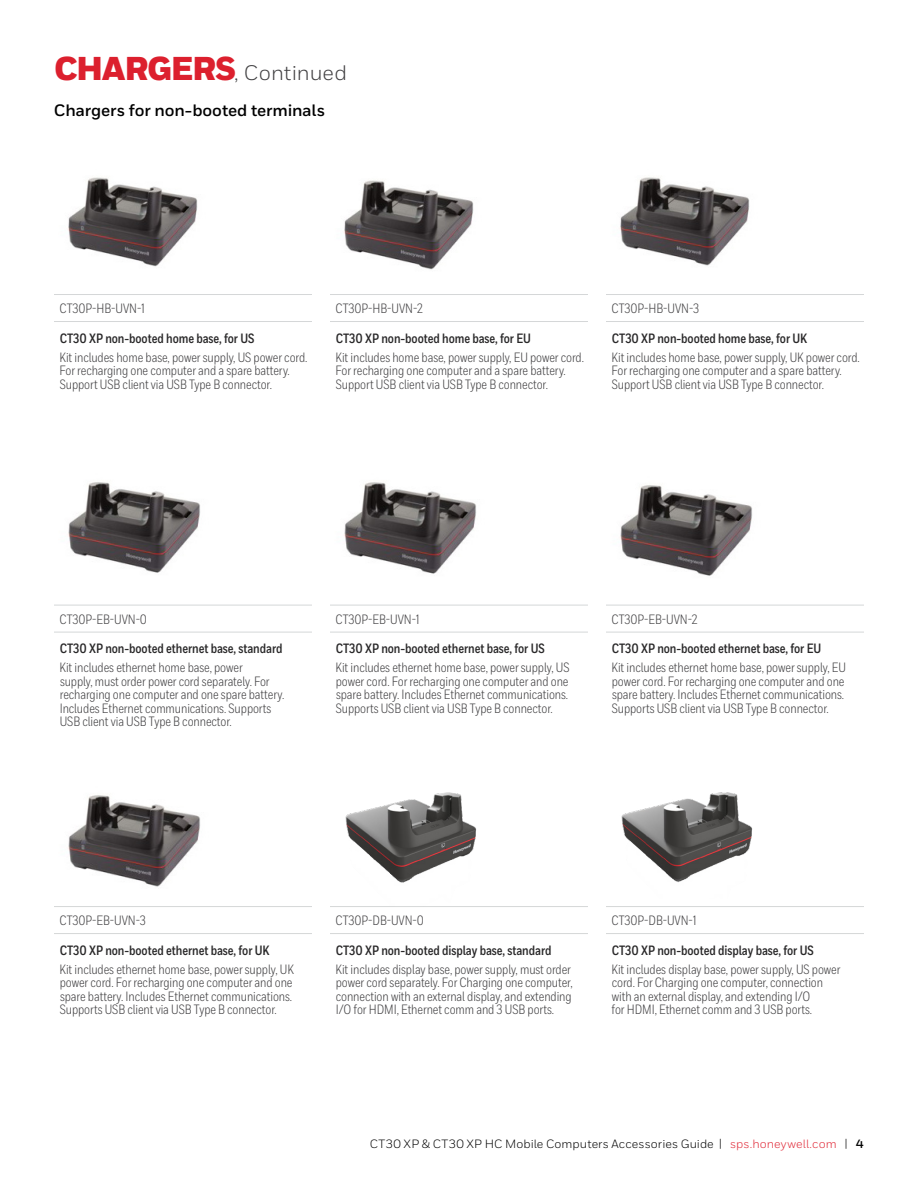
<style>
.page{position:relative;width:918px;height:1188px;background:#fff}
.page>*{position:absolute;margin:0;border:0;box-sizing:border-box;transform-origin:0 0}
.t1{font:21px "Honeywell Sans";color:#414042}
.t2{font:700 16.5px "Honeywell Sans";letter-spacing:-.01em;color:#000}
.t3{font:13.5px/13.5px "Honeywell Cond";letter-spacing:-.005em;color:#414042}
.t4{font:700 13.5px "Honeywell Cond";letter-spacing:-.005em;color:#292829}
.t5{font:12px "Honeywell Sans";letter-spacing:.01em;color:#000}
.s1{font-weight:900;font-size:33px;color:#dc202e}
.s2{color:#e02836}
.s3{font-weight:700}
</style>
<div class="page">
<hr style="left:54px;top:294px;width:258px;height:1px;background:#d5d7d8">
<hr style="left:330px;top:294px;width:258px;height:1px;background:#d5d7d8">
<hr style="left:606px;top:294px;width:258px;height:1px;background:#d5d7d8">
<hr style="left:54px;top:321px;width:258px;height:1px;background:#d5d7d8">
<hr style="left:330px;top:321px;width:258px;height:1px;background:#d5d7d8">
<hr style="left:606px;top:321px;width:258px;height:1px;background:#d5d7d8">
<img style="left:68px;top:177px;width:130px;height:90px">
<img style="left:344px;top:180px;width:130px;height:90px">
<img style="left:620px;top:177px;width:130px;height:89px">
<hr style="left:54px;top:605px;width:258px;height:1px;background:#d5d7d8">
<hr style="left:330px;top:605px;width:258px;height:1px;background:#d5d7d8">
<hr style="left:606px;top:605px;width:258px;height:1px;background:#d5d7d8">
<hr style="left:54px;top:632px;width:258px;height:1px;background:#d5d7d8">
<hr style="left:330px;top:632px;width:258px;height:1px;background:#d5d7d8">
<hr style="left:606px;top:632px;width:258px;height:1px;background:#d5d7d8">
<img style="left:68px;top:482px;width:132px;height:91px">
<img style="left:344px;top:482px;width:133px;height:92px">
<img style="left:620px;top:485px;width:132px;height:91px">
<hr style="left:54px;top:906px;width:258px;height:1px;background:#d5d7d8">
<hr style="left:330px;top:906px;width:258px;height:1px;background:#d5d7d8">
<hr style="left:606px;top:906px;width:258px;height:1px;background:#d5d7d8">
<hr style="left:54px;top:933px;width:258px;height:1px;background:#d5d7d8">
<hr style="left:330px;top:933px;width:258px;height:1px;background:#d5d7d8">
<hr style="left:606px;top:933px;width:258px;height:1px;background:#d5d7d8">
<img style="left:68px;top:795px;width:132px;height:92px">
<img style="left:345px;top:792px;width:132px;height:91px">
<img style="left:621px;top:792px;width:132px;height:90px">
<h1 class="t1" style="left:54px;top:60px;width:294px"><span class="s1">CHARGERS</span>, Continued</h1>
<p class="t2" style="left:54px;top:100px;width:273px">Chargers for non-booted terminals</p>
<p class="t3" style="left:60px;top:302px;width:87px">CT30P-HB-UVN-1</p>
<p class="t3" style="left:336px;top:302px;width:89px">CT30P-HB-UVN-2</p>
<p class="t3" style="left:612px;top:302px;width:89px">CT30P-HB-UVN-3</p>
<p class="t4" style="left:60px;top:330px;width:196px">CT30 XP non-booted home base, for US</p>
<p class="t3" style="left:60px;top:350px;width:249px">Kit includes home base, power supply, US power cord.<br>For recharging one computer and a spare battery.<br>Support USB client via USB Type B connector.</p>
<p class="t4" style="left:336px;top:330px;width:197px">CT30 XP non-booted home base, for EU</p>
<p class="t3" style="left:336px;top:350px;width:250px">Kit includes home base, power supply, EU power cord.<br>For recharging one computer and a spare battery.<br>Support USB client via USB Type B connector.</p>
<p class="t4" style="left:612px;top:330px;width:197px">CT30 XP non-booted home base, for UK</p>
<p class="t3" style="left:612px;top:350px;width:250px">Kit includes home base, power supply, UK power cord.<br>For recharging one computer and a spare battery.<br>Support USB client via USB Type B connector.</p>
<p class="t3" style="left:60px;top:612px;width:89px">CT30P-EB-UVN-0</p>
<p class="t3" style="left:336px;top:612px;width:85px">CT30P-EB-UVN-1</p>
<p class="t3" style="left:612px;top:612px;width:88px">CT30P-EB-UVN-2</p>
<p class="t4" style="left:60px;top:641px;width:224px">CT30 XP non-booted ethernet base, standard</p>
<p class="t3" style="left:60px;top:661px;width:226px">Kit includes ethernet home base, power<br>supply, must order power cord separately. For recharging one computer and one spare battery.<br>Includes Ethernet communications. Supports USB client via USB Type B connector.</p>
<p class="t4" style="left:336px;top:641px;width:211px">CT30 XP non-booted ethernet base, for US</p>
<p class="t3" style="left:336px;top:661px;width:235px;text-align:justify">Kit includes ethernet home base, power supply, US power cord. For recharging one computer and one spare battery. Includes Ethernet communications.<br>Supports USB client via USB Type B connector.</p>
<p class="t4" style="left:612px;top:641px;width:211px">CT30 XP non-booted ethernet base, for EU</p>
<p class="t3" style="left:612px;top:661px;width:236px">Kit includes ethernet home base, power supply, EU power cord. For recharging one computer and one spare battery. Includes Ethernet communications.<br>Supports USB client via USB Type B connector.</p>
<p class="t3" style="left:60px;top:914px;width:88px">CT30P-EB-UVN-3</p>
<p class="t3" style="left:336px;top:914px;width:90px">CT30P-DB-UVN-0</p>
<p class="t3" style="left:612px;top:914px;width:86px">CT30P-DB-UVN-1</p>
<p class="t4" style="left:60px;top:942px;width:211px">CT30 XP non-booted ethernet base, for UK</p>
<p class="t3" style="left:60px;top:962px;width:236px">Kit includes ethernet home base, power supply, UK power cord. For recharging one computer and one spare battery. Includes Ethernet communications.<br>Supports USB client via USB Type B connector.</p>
<p class="t4" style="left:612px;top:942px;width:204px">CT30 XP non-booted display base, for US</p>
<p class="t3" style="left:612px;top:962px;width:230px">Kit includes display base, power supply, US power cord. For Charging one computer, connection with an external display, and extending I/O<br>for HDMI, Ethernet comm and 3 USB ports.</p>
<p class="t4" style="left:336px;top:942px;width:217px">CT30 XP non-booted display base, standard</p>
<p class="t3" style="left:336px;top:962px;width:239px">Kit includes display base, power supply, must order power cord separately. For Charging one computer, connection with an external display, and extending I/O for HDMI, Ethernet comm and 3 USB ports.</p>
<p class="t5" style="left:370px;top:1137px;width:495px">CT30 XP &amp; CT30 XP HC Mobile Computers Accessories Guide | <span class="s2">sps.honeywell.com</span> | <span class="s3">4</span></p>
</div>
